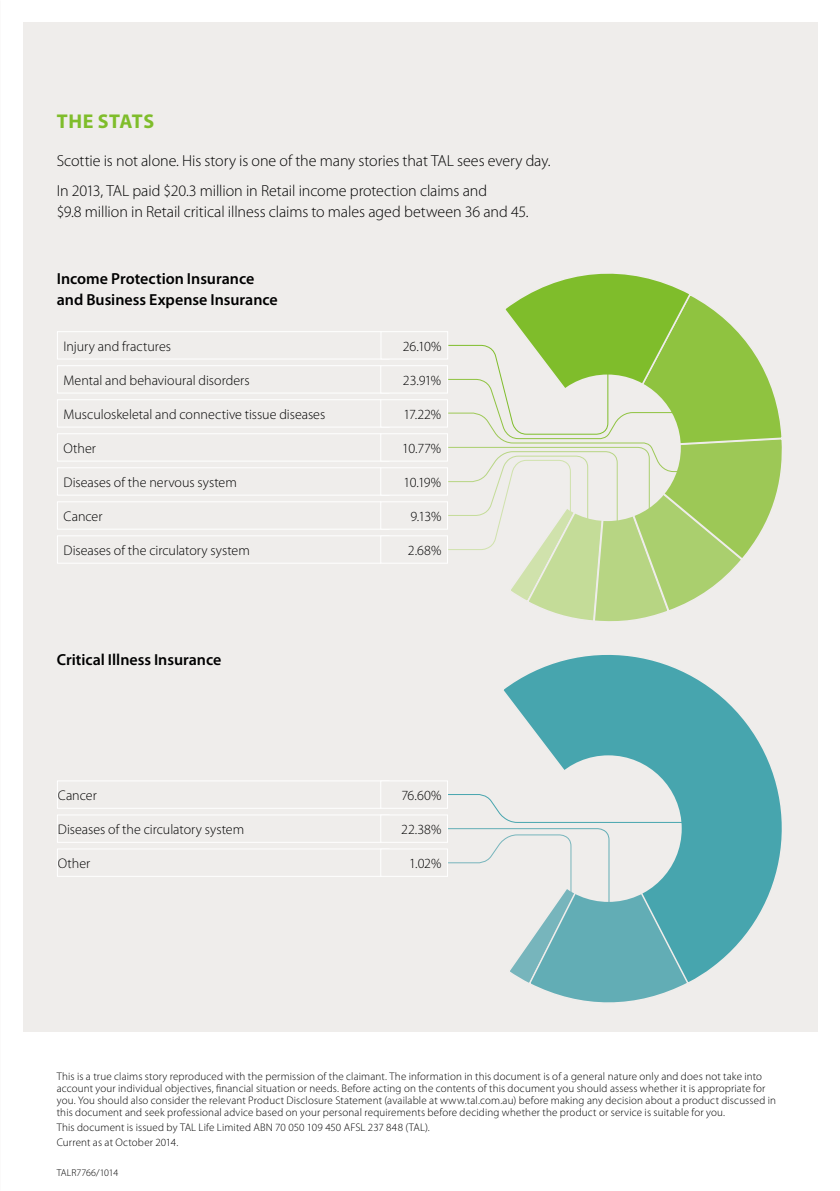
<style>
.page{position:relative;width:840px;height:1191px;background:#fff}
.page>*{position:absolute;margin:0;border:0;box-sizing:border-box;transform-origin:0 0}
.t1{font:700 20px "Myriad Pro";letter-spacing:.02em;color:#7fbd2b}
.t2{font:300 16px/29.6px "Myriad Pro";letter-spacing:-.005em;color:#000}
.t3{font:600 16px/21px "Myriad Pro";color:#000}
.t4{font:300 14px "Myriad Pro";color:#000}
.t5{font:300 11px/12px "Myriad Pro";letter-spacing:.015em;color:#000}
.t6{font:300 10px "Myriad Pro";letter-spacing:-.015em;color:#000}
</style>
<div class="page">
<div style="left:23px;top:23px;width:793px;height:1009px;background:#efedeb"></div>
<svg style="left:503px;top:655px;width:279px;height:327px"></svg>
<div style="left:534px;top:755px;width:147px;height:147px;background:#efedeb;border-radius:50%"></div>
<svg style="left:446px;top:793px;width:244px;height:210px"></svg>
<div style="left:57px;top:780px;width:332px;height:28px;border:1px solid #fff"></div>
<div style="left:380px;top:781px;width:67px;height:27px;background:#efedeb"></div>
<div style="left:380px;top:780px;width:68px;height:28px;border:1px solid #fff"></div>
<div style="left:57px;top:848px;width:332px;height:29px;border:1px solid #fff"></div>
<div style="left:380px;top:849px;width:67px;height:27px;background:#efedeb"></div>
<div style="left:380px;top:848px;width:68px;height:29px;border:1px solid #fff"></div>
<div style="left:380px;top:814px;width:68px;height:28px;border:1px solid #fff"></div>
<svg style="left:447px;top:273px;width:335px;height:349px"></svg>
<div style="left:57px;top:331px;width:332px;height:28px;border:1px solid #fff"></div>
<div style="left:381px;top:332px;width:66px;height:27px;background:#efedeb"></div>
<div style="left:380px;top:331px;width:68px;height:28px;border:1px solid #fff"></div>
<div style="left:57px;top:501px;width:332px;height:28px;border:1px solid #fff"></div>
<div style="left:380px;top:502px;width:67px;height:27px;background:#efedeb"></div>
<div style="left:380px;top:501px;width:68px;height:28px;border:1px solid #fff"></div>
<div style="left:57px;top:433px;width:332px;height:28px;border:1px solid #fff"></div>
<div style="left:380px;top:434px;width:67px;height:27px;background:#efedeb"></div>
<div style="left:380px;top:433px;width:68px;height:28px;border:1px solid #fff"></div>
<div style="left:57px;top:365px;width:332px;height:28px;border:1px solid #fff"></div>
<div style="left:380px;top:366px;width:67px;height:27px;background:#efedeb"></div>
<div style="left:380px;top:365px;width:68px;height:28px;border:1px solid #fff"></div>
<div style="left:57px;top:399px;width:332px;height:28px;border:1px solid #fff"></div>
<div style="left:380px;top:400px;width:67px;height:27px;background:#efedeb"></div>
<div style="left:380px;top:399px;width:68px;height:28px;border:1px solid #fff"></div>
<div style="left:57px;top:535px;width:332px;height:28px;border:1px solid #fff"></div>
<div style="left:380px;top:536px;width:67px;height:27px;background:#efedeb"></div>
<div style="left:380px;top:535px;width:68px;height:28px;border:1px solid #fff"></div>
<div style="left:57px;top:467px;width:332px;height:28px;border:1px solid #fff"></div>
<div style="left:380px;top:468px;width:67px;height:27px;background:#efedeb"></div>
<div style="left:380px;top:467px;width:68px;height:28px;border:1px solid #fff"></div>
<h1 class="t1" style="left:57px;top:109px;width:99px">THE STATS</h1>
<h2 class="t2" style="left:57px;top:146px;width:495px">Scottie is not alone. His story is one of the many stories that TAL sees every day.<br>In 2013, TAL paid $20.3 million in Retail income protection claims and</h2>
<h2 class="t2" style="left:57px;top:197px;width:473px">$9.8 million in Retail critical illness claims to males aged between 36 and 45.</h2>
<h2 class="t3" style="left:57px;top:268px;width:222px">Income Protection Insurance and Business Expense Insurance</h2>
<p class="t4" style="left:64px;top:337px;width:109px">Injury and fractures</p>
<p class="t4" style="left:402px;top:337px;width:40px">26.10%</p>
<p class="t4" style="left:64px;top:371px;width:187px">Mental and behavioural disorders</p>
<p class="t4" style="left:403px;top:371px;width:40px">23.91%</p>
<p class="t4" style="left:64px;top:405px;width:263px">Musculoskeletal and connective tissue diseases</p>
<p class="t4" style="left:403px;top:405px;width:39px">17.22%</p>
<p class="t4" style="left:64px;top:439px;width:34px">Other</p>
<p class="t4" style="left:402px;top:439px;width:41px">10.77%</p>
<p class="t4" style="left:64px;top:473px;width:175px">Diseases of the nervous system</p>
<p class="t4" style="left:403px;top:473px;width:39px">10.19%</p>
<p class="t4" style="left:64px;top:507px;width:40px">Cancer</p>
<p class="t4" style="left:410px;top:507px;width:32px">9.13%</p>
<p class="t4" style="left:64px;top:541px;width:188px">Diseases of the circulatory system</p>
<p class="t4" style="left:407px;top:541px;width:35px">2.68%</p>
<h2 class="t3" style="left:57px;top:649px;width:166px">Critical Illness Insurance</h2>
<p class="t4" style="left:58px;top:786px;width:40px">Cancer</p>
<p class="t4" style="left:401px;top:786px;width:41px">76.60%</p>
<p class="t4" style="left:58px;top:820px;width:188px">Diseases of the circulatory system</p>
<p class="t4" style="left:401px;top:820px;width:42px">22.38%</p>
<p class="t4" style="left:58px;top:855px;width:34px">Other</p>
<p class="t4" style="left:409px;top:855px;width:34px">1.02%</p>
<p class="t5" style="left:57px;top:1070px;width:720px">This is a true claims story reproduced with the permission of the claimant. The information in this document is of a general nature only and does not take into account your individual objectives, financial situation or needs. Before acting on the contents of this document you should assess whether it is appropriate for you. You should also consider the relevant Product Disclosure Statement (available at www.tal.com.au) before making any decision about a product discussed in this document and seek professional advice based on your personal requirements before deciding whether the product or service is suitable for you.</p>
<p class="t5" style="left:57px;top:1119px;width:374px;line-height:14.8px">This document is issued by TAL Life Limited ABN 70 050 109 450 AFSL 237 848 (TAL).<br>Current as at October 2014.</p>
<p class="t6" style="left:57px;top:1166px;width:63px">TALR7766/1014</p>
</div>
